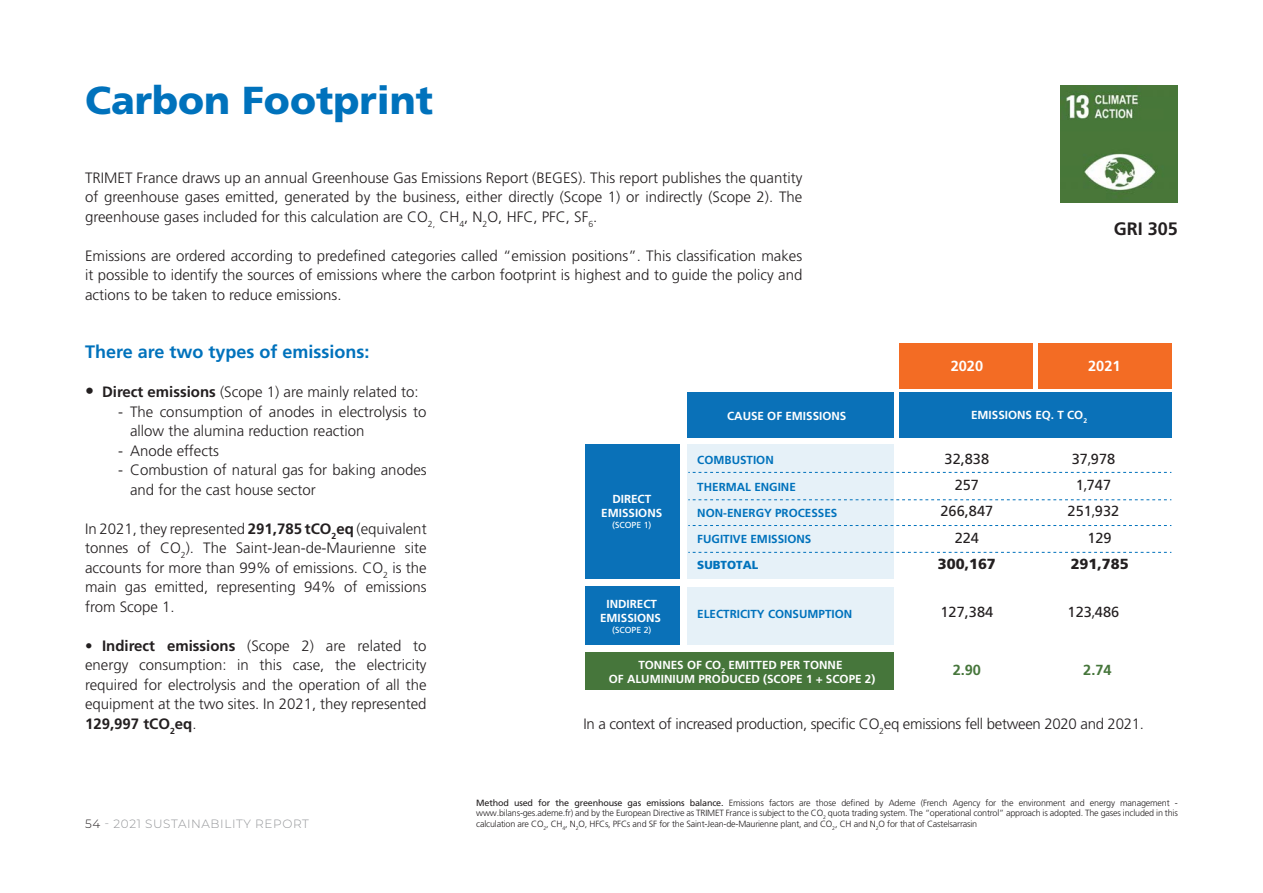
<style>
.page{position:relative;width:1263px;height:893px;background:#fff}
.page>*{position:absolute;margin:0;border:0;box-sizing:border-box;transform-origin:0 0}
.Heading_2{font:900 39px "Frutiger LT Pro";color:#0072bc}
.chapeau_texte{font:700 18px "Frutiger LT Pro";color:#0072bc}
.t1{font:700 18px "Frutiger LT Pro";color:#231f20}
.chapeau_texte-2{font:300 15px/19.5px "Frutiger LT Pro";color:#231f20;text-align:justify}
.chapeau_texte-3{font:300 15px "Frutiger LT Pro";letter-spacing:-.02em;color:#231f20}
.t2{font:14.55px/26.2px "Frutiger LT Pro";color:#231f20;text-align:center}
.t3{font:700 14.55px "Frutiger LT Pro";color:#46763b}
.t4{font:700 14.55px "Frutiger LT Pro";color:#fff}
.t5{font:900 14.55px "Frutiger LT Pro";color:#231f20}
.t6{font:300 12px "Montserrat";letter-spacing:.05em;color:#939598}
.t7{font:700 11.7px/14px "Frutiger LT Pro";color:#fff;text-align:center}
.t8{font:700 11.7px "Frutiger LT Pro";color:#0072bc}
.t9{font:900 11.7px "Frutiger LT Pro";color:#0072bc}
.t10{font:300 9px/10.8px "Frutiger LT Pro";letter-spacing:-.02em;color:#231f20;text-align:justify}
.t11{font:8.7px "Frutiger LT Pro";color:#fff}
.s1{font-weight:700;font-size:18px}
.s2{font-weight:700}
.s3{color:#231f20}
.s4{font-weight:900}
.s5{font-family:"Myriad Pro"}
.s6{font-weight:400}
</style>
<div class="page">
<img style="left:1060px;top:85px;width:118px;height:118px">
<div style="left:687px;top:444px;width:206px;height:135px;background:#e6f1f8"></div>
<div style="left:687px;top:587px;width:206px;height:58px;background:#e6f1f8"></div>
<div style="left:585px;top:444px;width:95px;height:135px;background:#0a71b8"></div>
<div style="left:585px;top:586px;width:95px;height:59px;background:#0a71b8"></div>
<div style="left:585px;top:652px;width:308px;height:37px;background:#46763b"></div>
<div style="left:899px;top:392px;width:273px;height:46px;background:#0a71b8"></div>
<div style="left:899px;top:343px;width:134px;height:46px;background:#f36c24"></div>
<div style="left:1038px;top:343px;width:134px;height:46px;background:#f36c24"></div>
<div style="left:687px;top:392px;width:206px;height:46px;background:#0a71b8"></div>
<svg style="left:688px;top:472px;width:483px;height:1px"></svg>
<svg style="left:688px;top:499px;width:483px;height:1px"></svg>
<svg style="left:688px;top:525px;width:483px;height:1px"></svg>
<svg style="left:688px;top:552px;width:483px;height:1px"></svg>
<p class="Heading_2" style="left:85px;top:77px;width:350px">Carbon Footprint</p>
<p class="chapeau_texte-2" style="left:85px;top:168px;width:719px">TRIMET France draws up an annual Greenhouse Gas Emissions Report (BEGES). This report publishes the quantity of greenhouse gases emitted, generated by the business, either directly (Scope 1) or indirectly (Scope 2). The greenhouse gases included for this calculation are CO<sub>2,</sub> CH<sub>4</sub>, N<sub>2</sub>O, HFC, PFC, SF<sub>6</sub>.</p>
<p class="chapeau_texte-2" style="left:85px;top:246px;width:719px">Emissions are ordered according to predefined categories called “emission positions”. This classification makes it possible to identify the sources of emissions where the carbon footprint is highest and to guide the policy and actions to be taken to reduce emissions.</p>
<p class="t1" style="left:1114px;top:218px;width:66px">GRI 305</p>
<p class="chapeau_texte" style="left:85px;top:341px;width:286px">There are two types of emissions:</p>
<p class="chapeau_texte-2" style="left:85px;top:382px;width:335px"><span class="s1">•</span> <span class="s2">Direct emissions</span> (Scope 1) are mainly related to:</p>
<p class="chapeau_texte-2" style="left:130px;top:402px;width:298px;text-indent:-12px">- The consumption of anodes in electrolysis to allow the alumina reduction reaction</p>
<p class="chapeau_texte-2" style="left:118px;top:441px;width:102px">- Anode effects</p>
<p class="chapeau_texte-2" style="left:130px;top:460px;width:298px;text-indent:-12px">- Combustion of natural gas for baking anodes and for the cast house sector</p>
<p class="chapeau_texte-2" style="left:85px;top:519px;width:343px">In 2021, they represented <span class="s2">291,785 tCO</span><sub>2</sub><span class="s2">eq</span> (equivalent tonnes of CO<sub>2</sub>). The Saint-Jean-de-Maurienne site accounts for more than 99% of emissions. CO<sub>2</sub> is the main gas emitted, representing 94% of emissions from Scope 1.</p>
<p class="chapeau_texte-2" style="left:85px;top:636px;width:343px"><span class="s2">• Indirect emissions</span> (Scope 2) are related to energy consumption: in this case, the electricity required for electrolysis and the operation of all the equipment at the two sites. In 2021, they represented <span class="s2">129,997 tCO</span><sub>2</sub><span class="s2">eq</span>.</p>
<p class="t6" style="left:85px;top:816px;width:225px"><span class="s3">54</span> - 2021 SUSTAINABILITY REPORT</p>
<p class="t4" style="left:951px;top:357px;width:34px">2020</p>
<p class="t4" style="left:1088px;top:357px;width:34px">2021</p>
<p class="t7" style="left:601px;top:492px;width:62px">DIRECT<br>EMISSIONS</p>
<p class="t11" style="left:612px;top:520px;width:41px">(SCOPE 1)</p>
<p class="t7" style="left:600px;top:597px;width:62px">INDIRECT<br>EMISSIONS</p>
<p class="t11" style="left:612px;top:624px;width:41px">(SCOPE 2)</p>
<p class="t7" style="left:727px;top:409px;width:121px">CAUSE OF EMISSIONS</p>
<p class="t7" style="left:971px;top:408px;width:117px">EMISSIONS EQ. T CO<sub>2</sub></p>
<p class="t8" style="left:697px;top:453px;width:78px">COMBUSTION</p>
<p class="t8" style="left:697px;top:480px;width:100px">THERMAL ENGINE</p>
<p class="t8" style="left:697px;top:506px;width:142px">NON-ENERGY PROCESSES</p>
<p class="t8" style="left:697px;top:532px;width:116px">FUGITIVE EMISSIONS</p>
<p class="t9" style="left:697px;top:558px;width:62px">SUBTOTAL</p>
<p class="t8" style="left:697px;top:607px;width:156px">ELECTRICITY CONSUMPTION</p>
<p class="t2" style="left:938px;top:446px;width:60px">32,838<br>257<br>266,847<br>224<br><span class="s4">300,167</span></p>
<p class="t2" style="left:940px;top:599px;width:54px">127,384</p>
<p class="t2" style="left:1072px;top:446px;width:45px">37<span class="s5">,</span>978</p>
<p class="t2" style="left:1076px;top:472px;width:37px">1<span class="s5">,</span>747</p>
<p class="t2" style="left:1067px;top:498px;width:53px">251<span class="s5">,</span>932</p>
<p class="t2" style="left:1087px;top:525px;width:26px">129</p>
<p class="t5" style="left:1071px;top:555px;width:60px">291,785</p>
<p class="t2" style="left:1067px;top:599px;width:53px">123<span class="s5">,</span>486</p>
<p class="t7" style="left:609px;top:657px;width:268px;line-height:14.5px">TONNES OF CO<sub>2</sub> EMITTED PER TONNE<br>OF ALUMINIUM PRODUCED (SCOPE 1 + SCOPE 2)</p>
<p class="t3" style="left:953px;top:661px;width:30px">2.90</p>
<p class="t3" style="left:1083px;top:661px;width:30px">2.74</p>
<p class="chapeau_texte-3" style="left:583px;top:715px;width:562px">In a context of increased production, specific CO<sub>2</sub>eq emissions fell between 2020 and 2021.</p>
<p class="t10" style="left:476px;top:797px;width:703px"><span class="s6">Method used for the greenhouse gas emissions balance.</span> Emissions factors are those defined by Ademe (French Agency for the environment and energy management - www.bilans-ges.ademe.fr) and by the European Directive as TRIMET France is subject to the CO<sub>2</sub> quota trading system. The “operational control” approach is adopted. The gases included in this calculation are CO<sub>2</sub>, CH<sub>4</sub>, N<sub>2</sub>O, HFCs, PFCs and SF for the Saint-Jean-de-Maurienne plant, and CO<sub>2</sub>, CH and N<sub>2</sub>O for that of Castelsarrasin</p>
</div>
